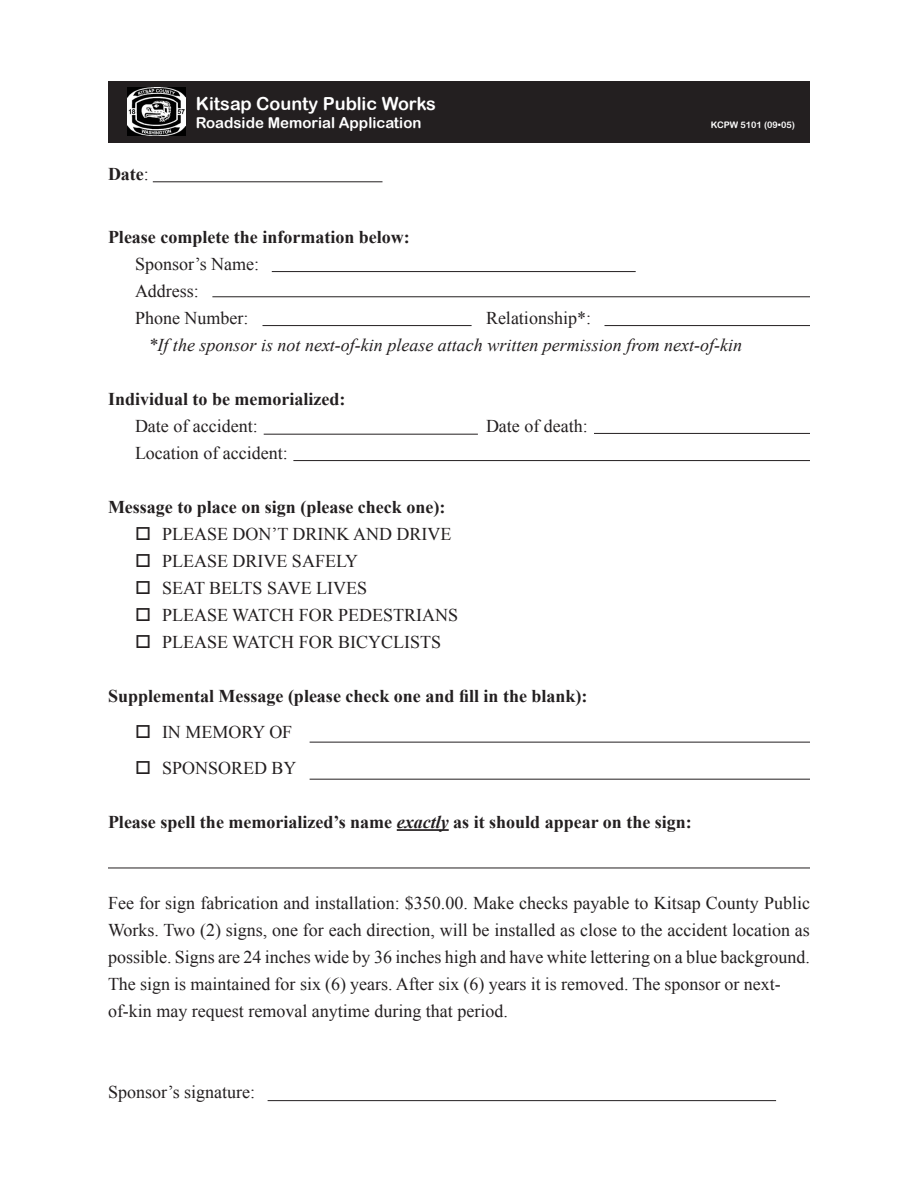
<style>
.page{position:relative;width:918px;height:1188px;background:#fff}
.page>*{position:absolute;margin:0;border:0;box-sizing:border-box;transform-origin:0 0}
.t1{font:18px/27px "Times New Roman";color:#231f20}
.t2{font:700 18px "Times New Roman";color:#231f20}
.t3{font:italic 18px/27px "Times New Roman";color:#231f20}
.t4{font:18px "Arial Rounded MT Bold";color:#fff}
.t5{font:15px "Arial Rounded MT Bold";color:#fff}
.t6{font:9px "Arial Rounded MT Bold";color:#fff}
.s1{font-weight:400}
.s2{font-style:normal}
.s3{font-style:inherit}
.s4{font-style:italic}
</style>
<div class="page">
<hr style="left:397px;top:829px;width:52px;height:2px;background:#231f20">
<div style="left:108px;top:81px;width:702px;height:61px;background:#231f20"></div>
<hr style="left:153px;top:181px;width:229px;height:1px;background:#231f20">
<hr style="left:272px;top:271px;width:364px;height:1px;background:#231f20">
<hr style="left:212px;top:296px;width:598px;height:1px;background:#231f20">
<hr style="left:604px;top:325px;width:206px;height:1px;background:#231f20">
<hr style="left:262px;top:325px;width:210px;height:1px;background:#231f20">
<hr style="left:264px;top:434px;width:214px;height:1px;background:#231f20">
<hr style="left:594px;top:433px;width:216px;height:1px;background:#231f20">
<hr style="left:293px;top:460px;width:517px;height:1px;background:#231f20">
<hr style="left:310px;top:742px;width:500px;height:1px;background:#231f20">
<hr style="left:310px;top:779px;width:500px;height:1px;background:#231f20">
<hr style="left:108px;top:868px;width:702px;height:1px;background:#231f20">
<hr style="left:268px;top:1100px;width:508px;height:1px;background:#231f20">
<img style="left:128px;top:88px;width:57px;height:47px">
<p class="t2" style="left:108px;top:162px;width:42px">Date<span class="s1">:</span></p>
<p class="t4" style="left:196px;top:93px;width:242px">Kitsap County Public Works</p>
<p class="t5" style="left:196px;top:114px;width:227px">Roadside Memorial Application</p>
<p class="t6" style="left:711px;top:120px;width:86px">KCPW 5101 (09•05)</p>
<p class="t2" style="left:108px;top:225px;width:303px">Please complete the information below:</p>
<p class="t1" style="left:135px;top:250px;width:126px">Sponsor’s Name:<br>Address:<br>Phone Number:</p>
<p class="t3" style="left:148px;top:304px;width:595px;text-indent:338px"><span class="s2">Relationship*:<br></span>*If the sponsor is not nex<span class="s3">t</span>-of-kin please attach written permission from next-of-kin</p>
<p class="t2" style="left:108px;top:387px;width:239px">Individual to be memorialized:</p>
<p class="t1" style="left:135px;top:412px;width:124px">Date of accident:</p>
<p class="t1" style="left:486px;top:412px;width:103px">Date of death:</p>
<p class="t1" style="left:135px;top:439px;width:154px">Location of accident:</p>
<p class="t2" style="left:108px;top:495px;width:339px">Message to place on sign (please check one):</p>
<p class="t1" style="left:135px;top:520px;width:318px">□ PLEASE DON’T DRINK AND DRIVE</p>
<p class="t1" style="left:135px;top:547px;width:225px">□ PLEASE DRIVE SAFELY</p>
<p class="t1" style="left:135px;top:574px;width:234px">□ SEAT BELTS SAVE LIVES</p>
<p class="t1" style="left:135px;top:601px;width:325px">□ PLEASE WATCH FOR PEDESTRIANS</p>
<p class="t1" style="left:135px;top:628px;width:308px">□ PLEASE WATCH FOR BICYCLISTS</p>
<p class="t2" style="left:108px;top:684px;width:481px">Supplemental Message (please check one and fill in the blank):</p>
<p class="t1" style="left:135px;top:718px;width:159px">□ IN MEMORY OF</p>
<p class="t1" style="left:135px;top:754px;width:163px">□ SPONSORED BY</p>
<p class="t2" style="left:108px;top:810px;width:585px">Please spell the memorialized’s name <span class="s4">exactly</span> as it should appear on the sign:</p>
<p class="t1" style="left:108px;top:889px;width:704px">Fee for sign fabrication and installation: $350.00. Make checks payable to Kitsap County Public Works. Two (2) signs, one for each direction, will be installed as close to the accident location as possible. Signs are 24 inches wide by 36 inches high and have white lettering on a blue background.<br>The sign is maintained for <span class="s3">six</span> (<span class="s3">6</span>) years. After <span class="s3">six</span> (<span class="s3">6</span>) years it is removed. The sponsor or next&shy;of-kin may request removal anytime during that period.</p>
<p class="t1" style="left:108px;top:1078px;width:149px">Sponsor’s signature:</p>
</div>
